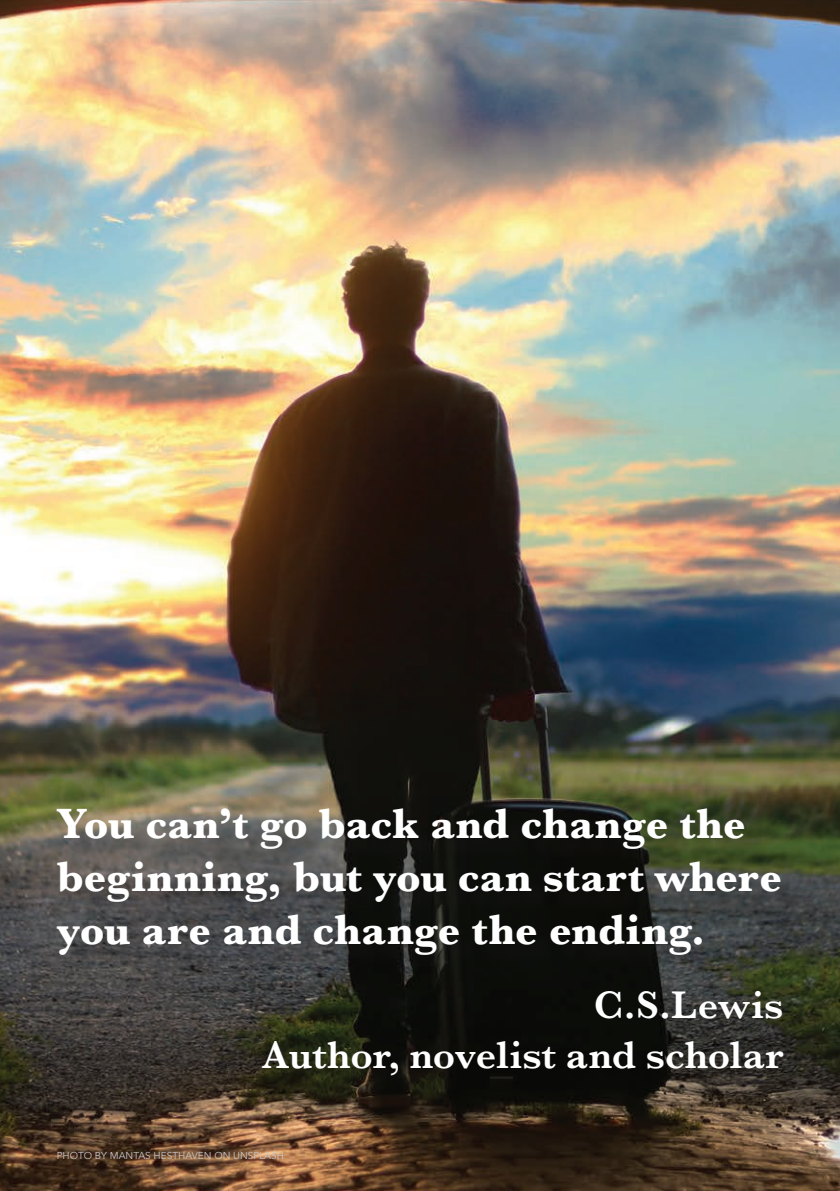
<style>
.page{position:relative;width:840px;height:1191px;background:#fff}
.page>*{position:absolute;margin:0;border:0;box-sizing:border-box;transform-origin:0 0}
.Salvos_Header{font:700 44px/52.8px "Baskerville";letter-spacing:.005em;color:#fff}
.Salvos_Header-2{font:600 40px "Baskerville";color:#fff}
.Image_Credit{font:10px "Avenir";color:#c7c8ca}
</style>
<div class="page">
<img style="left:0;top:0;width:839px;height:1191px">
<div style="left:60px;top:812px;width:743px;height:167px;background:#231f20;opacity:.3"></div>
<p class="Salvos_Header" style="left:57px;top:797px;width:726px">You can’t go back and change the beginning, but you can start where you are and change the ending.</p>
<p class="Salvos_Header-2" style="left:593px;top:976px;width:191px">C.S.Lewis</p>
<p class="Salvos_Header-2" style="left:261px;top:1026px;width:522px">Author, novelist and scholar</p>
<p class="Image_Credit" style="left:57px;top:1149px;width:228px">PHOTO BY MANTAS HESTHAVEN ON UNSPLASH</p>
</div>
